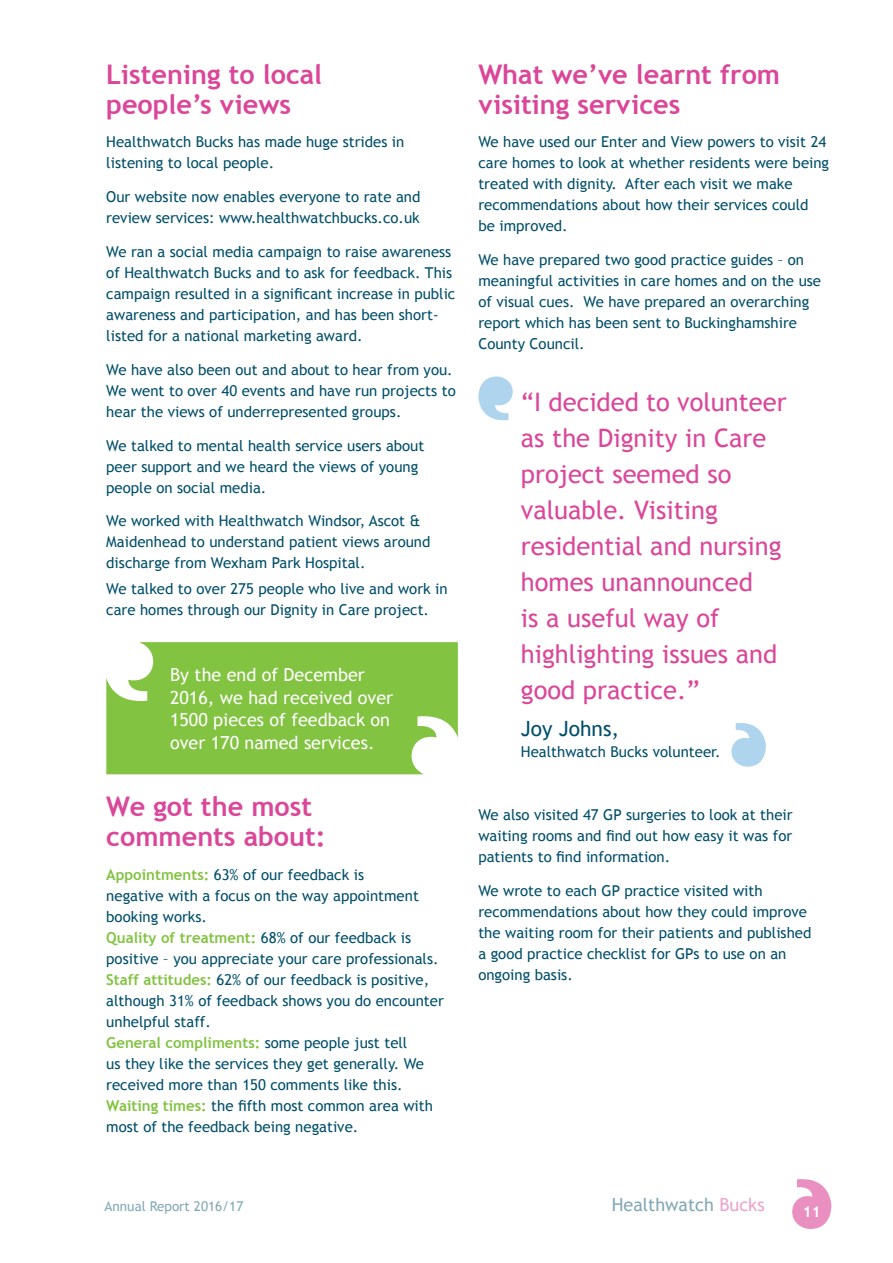
<style>
.page{position:relative;width:893px;height:1263px;background:#fff}
.page>*{position:absolute;margin:0;border:0;box-sizing:border-box;transform-origin:0 0}
.t1{font:700 27px/30px "Trebuchet MS";color:#db4699}
.t2{font:25.5px/36px "Trebuchet MS";color:#db4699}
.t3{font:21px "Trebuchet MS";color:#004f6b}
.t4{font:18px/22.5px "Trebuchet MS";color:#fff}
.t5{font:18px "Trebuchet MS";color:#004f6b}
.t6{font:15px/21px "Trebuchet MS";color:#004f6b}
.t7{font:700 15px "Trebuchet MS";color:#fff}
.t8{font:13.5px "Trebuchet MS";color:#004f6b}
.s1{font-weight:700;color:#82c341}
.s2{color:#db4699}
</style>
<div class="page">
<svg style="left:792px;top:1179px;width:39px;height:50px"></svg>
<svg style="left:106px;top:642px;width:352px;height:132px;background:#8ec853"></svg>
<svg style="left:478px;top:376px;width:35px;height:44px"></svg>
<svg style="left:731px;top:723px;width:35px;height:44px"></svg>
<h1 class="t1" style="left:106px;top:59px;width:217px">Listening to local people’s views</h1>
<p class="t6" style="left:106px;top:132px;width:300px">Healthwatch Bucks has made huge strides in listening to local people.</p>
<p class="t6" style="left:106px;top:187px;width:316px">Our website now enables everyone to rate and review services: www.healthwatchbucks.co.uk</p>
<p class="t6" style="left:106px;top:241px;width:351px">We ran a social media campaign to raise awareness of Healthwatch Bucks and to ask for feedback. This campaign resulted in a significant increase in public awareness and participation, and has been short&shy;listed for a national marketing award.</p>
<p class="t6" style="left:106px;top:359px;width:351px">We have also been out and about to hear from you.<br>We went to over 40 events and have run projects to hear the views of underrepresented groups.</p>
<p class="t6" style="left:106px;top:435px;width:320px">We talked to mental health service users about peer support and we heard the views of young people on social media.</p>
<p class="t6" style="left:106px;top:511px;width:326px">We worked with Healthwatch Windsor, Ascot &amp;<br>Maidenhead to understand patient views around discharge from Wexham Park Hospital.</p>
<p class="t6" style="left:106px;top:578px;width:343px">We talked to over 275 people who live and work in care homes through our Dignity in Care project.</p>
<p class="t4" style="left:170px;top:664px;width:225px">By the end of December<br>2016, we had received over<br>1500 pieces of feedback on over 170 named services.</p>
<h1 class="t1" style="left:106px;top:791px;width:221px">We got the most comments about:</h1>
<p class="t6" style="left:106px;top:864px;width:339px"><span class="s1">Appointments:</span> 63% of our feedback is<br>negative with a focus on the way appointment booking works.<br><span class="s1">Quality of treatment:</span> 68% of our feedback is positive – you appreciate your care professionals.<br><span class="s1">Staff attitudes:</span> 62% of our feedback is positive, although 31% of feedback shows you do encounter unhelpful staff.<br><span class="s1">General compliments:</span> some people just tell<br>us they like the services they get generally. We received more than 150 comments like this.<br><span class="s1">Waiting times:</span> the fifth most common area with most of the feedback being negative.</p>
<h1 class="t1" style="left:478px;top:59px;width:303px">What we’ve learnt from visiting services</h1>
<p class="t6" style="left:478px;top:132px;width:352px">We have used our Enter and View powers to visit 24 care homes to look at whether residents were being treated with dignity. After each visit we make recommendations about how their services could<br>be improved.</p>
<p class="t6" style="left:478px;top:250px;width:344px">We have prepared two good practice guides – on meaningful activities in care homes and on the use of visual cues. We have prepared an overarching report which has been sent to Buckinghamshire County Council.</p>
<h2 class="t2" style="left:521px;top:384px;width:267px">“I decided to volunteer as the Dignity in Care project seemed so valuable. Visiting residential and nursing homes unannounced<br>is a useful way of highlighting issues and good practice.”</h2>
<h3 class="t3" style="left:521px;top:716px;width:100px">Joy Johns,</h3>
<p class="t6" style="left:521px;top:741px;width:201px">Healthwatch Bucks volunteer.</p>
<p class="t6" style="left:478px;top:804px;width:316px;text-align:justify">We also visited 47 GP surgeries to look at their waiting rooms and find out how easy it was for patients to find information.</p>
<p class="t6" style="left:478px;top:880px;width:335px">We wrote to each GP practice visited with recommendations about how they could improve the waiting room for their patients and published a good practice checklist for GPs to use on an ongoing basis.</p>
<p class="t8" style="left:105px;top:1198px;width:140px">Annual Report 2016/17</p>
<p class="t5" style="left:612px;top:1194px;width:154px">Healthwatch <span class="s2">Bucks</span></p>
<p class="t7" style="left:803px;top:1203px;width:19px">11</p>
</div>
